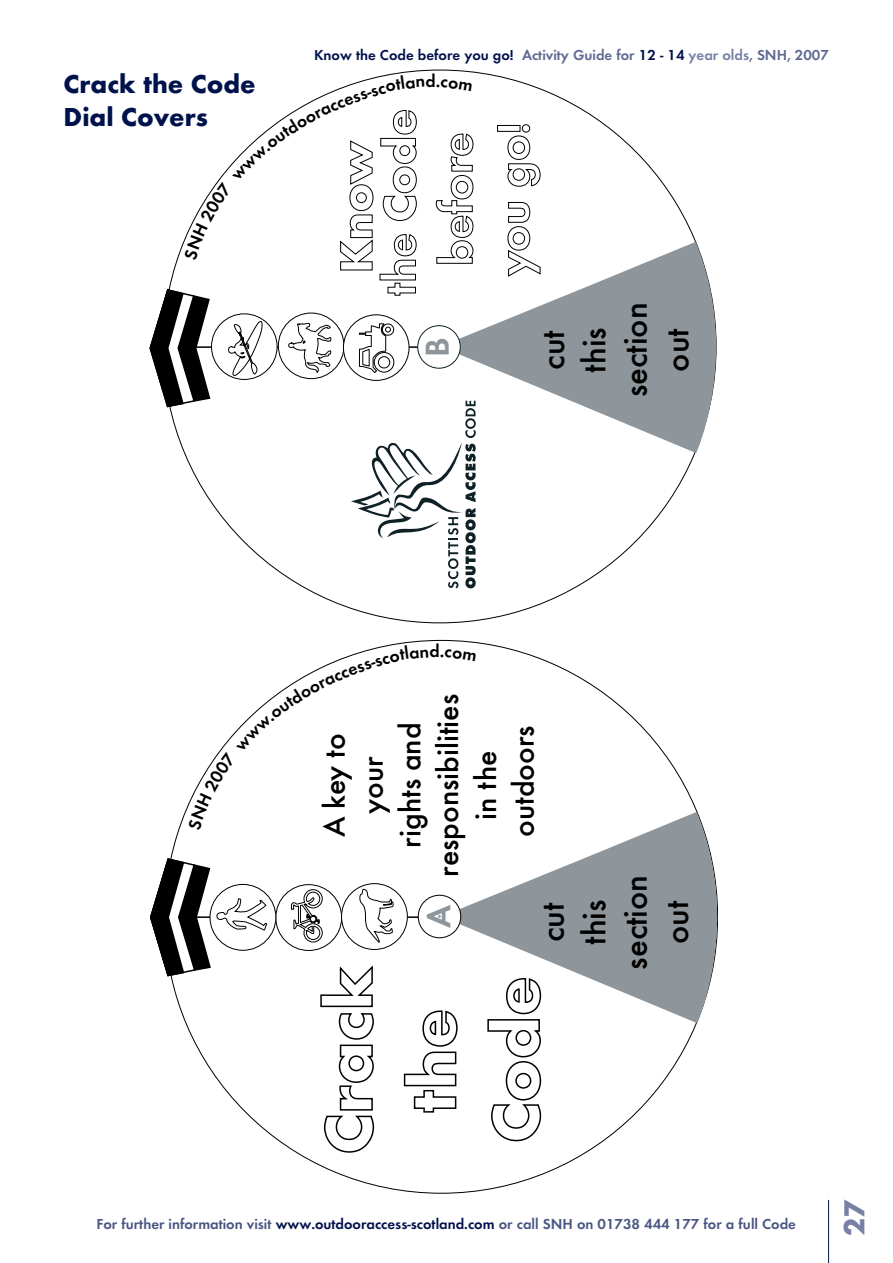
<style>
.page{position:relative;width:893px;height:1263px;background:#fff}
.page>*{position:absolute;margin:0;border:0;box-sizing:border-box;transform-origin:0 0}
.t1{font:34.5px/41.4px "Futura T Medium";color:#000;text-align:center}
.t2{font:34.5px "Futura T Demi";color:#8e969b}
.t3{font:31.5px/37.8px "Futura T Medium";color:#000;text-align:center}
.t4{font:30px "Futura T Bold";color:#7880a6}
.t5{font:27px/32.4px "Futura T Bold";color:#00124c}
.t6{font:18px "Futura T Demi";color:#000}
.t7{font:15px "Futura T Demi";color:#4a5683}
.t8{font:15px "Futura T Demi";color:#00124c}
.s1{color:#606a93}
.s2{color:#7880a6}
.s3{color:#00124c}
</style>
<div class="page">
<svg style="left:173px;top:938px;width:524px;height:215px"></svg>
<svg style="left:441px;top:812px;width:277px;height:211px;fill:#8e969b"></svg>
<svg style="left:177px;top:70px;width:263px;height:902px"></svg>
<div style="left:163px;top:70px;width:553px;height:553px;background:#fff;border-radius:50%"></div>
<svg style="left:476px;top:242px;width:241px;height:211px;fill:#8e969b"></svg>
<div style="left:418px;top:895px;width:43px;height:43px;background:#fff;border-radius:50%"></div>
<div style="left:418px;top:895px;width:43px;height:43px;border:1px solid #000;border-radius:50%"></div>
<div style="left:276px;top:885px;width:66px;height:65px;background:#fff;border-radius:50%"></div>
<svg style="left:291px;top:889px;width:32px;height:53px"></svg>
<div style="left:341px;top:884px;width:66px;height:65px;background:#fff;border-radius:50%"></div>
<div style="left:341px;top:883px;width:67px;height:67px;border:1px solid #000;border-radius:50%"></div>
<svg style="left:359px;top:889px;width:34px;height:54px"></svg>
<svg style="left:150px;top:857px;width:127px;height:129px"></svg>
<svg style="left:507px;top:202px;width:34px;height:75px"></svg>
<svg style="left:497px;top:124px;width:44px;height:63px"></svg>
<hr style="left:828px;top:1200px;width:1px;height:63px;background:#00124c">
<svg style="left:188px;top:645px;width:240px;height:185px"></svg>
<svg style="left:149px;top:75px;width:327px;height:513px"></svg>
<h3 class="t5" style="left:64px;top:70px;width:193px">Crack the Code<br>Dial Covers</h3>
<p class="t8" style="left:314px;top:49px;width:516px">Know the Code before you go! <span class="s1">Activity Guide for</span> 12 - 14 <span class="s2">year olds</span><span class="s1">, SNH, 2007</span></p>
<p class="t6" style="left:426px;top:70px;width:12px">d</p>
<h1 class="t2" style="left:417px;top:357px;width:21px;rotate:-90deg">B</h1>
<h1 class="t1" style="left:535px;top:397px;width:96px;rotate:-90deg">cut<br>this section out</h1>
<p class="t6" style="left:430px;top:640px;width:12px">d</p>
<h2 class="t3" style="left:318px;top:876px;width:184px;rotate:-90deg">A key to<br>your<br>rights and responsibilities in the outdoors</h2>
<h1 class="t2" style="left:419px;top:928px;width:25px;rotate:-90deg">A</h1>
<h1 class="t1" style="left:535px;top:970px;width:96px;rotate:-90deg">cut<br>this section out</h1>
<p class="t7" style="left:96px;top:1218px;width:701px">For further information visit <span class="s3">www.outdooraccess-scotland.com</span> or call SNH on 01738 444 177 for a full Code</p>
<h3 class="t4" style="left:842px;top:1236px;width:38px;rotate:-90deg">27</h3>
</div>
